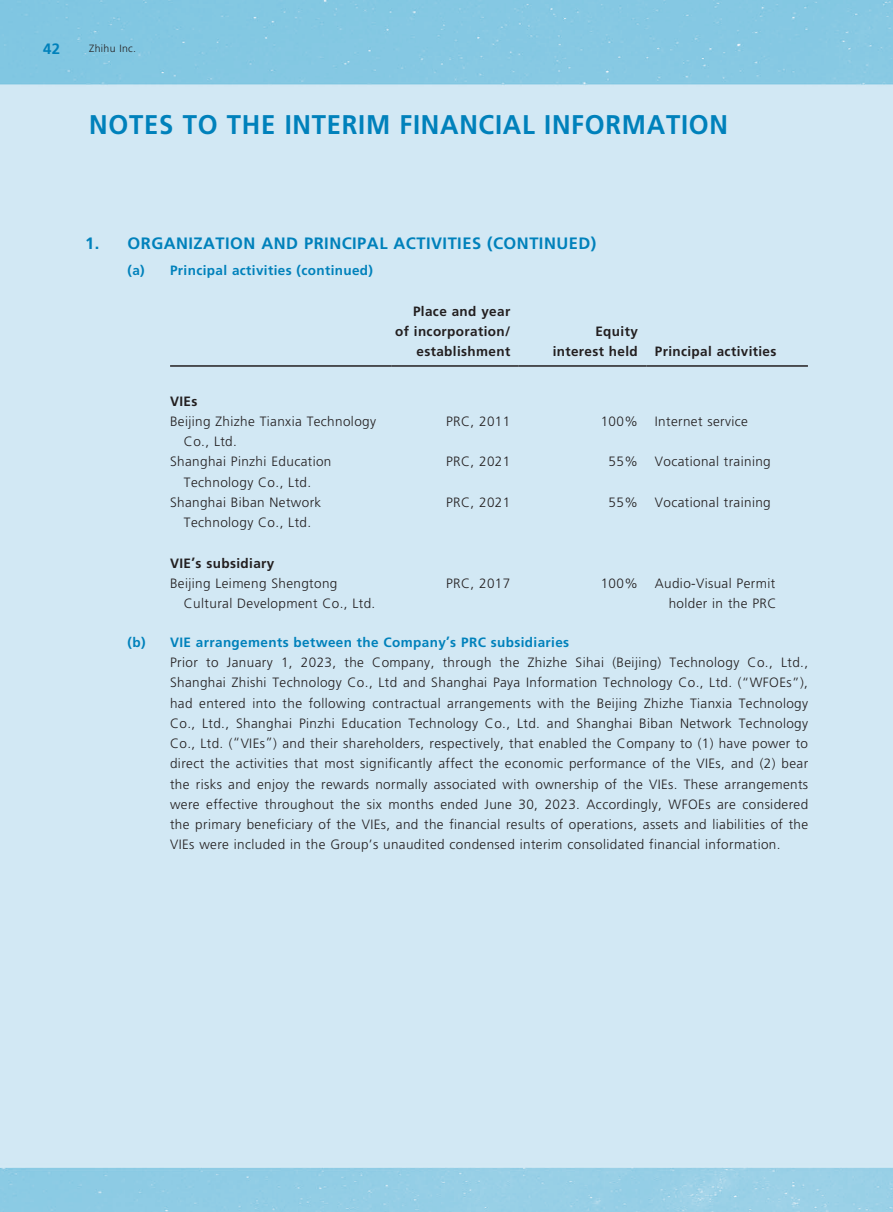
<style>
.page{position:relative;width:893px;height:1212px;background:#fff}
.page>*{position:absolute;margin:0;border:0;box-sizing:border-box;transform-origin:0 0}
.t1{font:700 27px "Jwgqgm Frutiger LT Std";letter-spacing:.03em;color:#0081bb;scale:.95 1}
.t2{font:700 16.5px "Skwhpt Frutiger LT Std";letter-spacing:.03em;color:#0081bb}
.t3{font:700 15px "Skwhpt Frutiger LT Std";color:#0081bb}
.t4{font:300 13.5px/20.2px "Vqhxbv Frutiger LT Std";letter-spacing:.03em;color:#231f20}
.t5{font:700 13.5px/20.2px "Skwhpt Frutiger LT Std";letter-spacing:.03em;color:#231f20;text-align:right}
.t6{font:700 13.5px "Skwhpt Frutiger LT Std";letter-spacing:.03em;color:#0081bb}
.t7{font:300 10.5px "Sqwvwt Frutiger LT Std";letter-spacing:.03em;color:#231f20}
</style>
<div class="page">
<hr style="left:170px;top:365px;width:221px;height:2px;background:#231f20">
<hr style="left:391px;top:365px;width:128px;height:2px;background:#231f20">
<hr style="left:519px;top:365px;width:127px;height:2px;background:#231f20">
<hr style="left:646px;top:365px;width:162px;height:2px;background:#231f20">
<p class="t3" style="left:43px;top:40px;width:19px">42</p>
<p class="t7" style="left:89px;top:43px;width:48px">Zhihu Inc.</p>
<h1 class="t1" style="left:89px;top:109px;width:674px">NOTES TO THE INTERIM FINANCIAL INFORMATION</h1>
<p class="t2" style="left:85px;top:233px;width:513px">1. ORGANIZATION AND PRINCIPAL ACTIVITIES (CONTINUED)</p>
<p class="t6" style="left:128px;top:263px;width:247px">(a) Principal activities (continued)</p>
<p class="t5" style="left:395px;top:301px;width:117px">Place and year<br>of incorporation/ establishment</p>
<p class="t5" style="left:553px;top:321px;width:87px">Equity interest held</p>
<p class="t5" style="left:655px;top:341px;width:123px">Principal activities</p>
<p class="t5" style="left:170px;top:391px;width:29px">VIEs</p>
<p class="t4" style="left:184px;top:411px;width:194px;text-indent:-14px">Beijing Zhizhe Tianxia Technology<br>Co., Ltd.</p>
<p class="t4" style="left:446px;top:411px;width:66px">PRC, 2011</p>
<p class="t4" style="left:601px;top:411px;width:39px">100%</p>
<p class="t4" style="left:655px;top:411px;width:95px">Internet service</p>
<p class="t4" style="left:170px;top:452px;width:163px;text-align:center">Shanghai Pinzhi Education<br>Technology Co., Ltd.</p>
<p class="t4" style="left:446px;top:452px;width:66px">PRC, 2021</p>
<p class="t4" style="left:609px;top:452px;width:31px">55%</p>
<p class="t4" style="left:655px;top:452px;width:117px">Vocational training</p>
<p class="t4" style="left:170px;top:492px;width:153px;text-align:center">Shanghai Biban Network<br>Technology Co., Ltd.</p>
<p class="t4" style="left:446px;top:492px;width:66px">PRC, 2021</p>
<p class="t4" style="left:609px;top:492px;width:31px">55%</p>
<p class="t4" style="left:655px;top:492px;width:117px">Vocational training</p>
<p class="t5" style="left:170px;top:553px;width:106px">VIE’s subsidiary</p>
<p class="t4" style="left:184px;top:573px;width:193px;text-indent:-14px">Beijing Leimeng Shengtong<br>Cultural Development Co., Ltd.</p>
<p class="t4" style="left:446px;top:573px;width:66px">PRC, 2017</p>
<p class="t4" style="left:601px;top:573px;width:39px">100%</p>
<p class="t4" style="left:655px;top:573px;width:123px;text-align:right">Audio-Visual Permit holder in the PRC</p>
<p class="t6" style="left:128px;top:634px;width:443px">(b) VIE arrangements between the Company’s PRC subsidiaries</p>
<p class="t4" style="left:170px;top:652px;width:640px;text-align:justify">Prior to January 1, 2023, the Company, through the Zhizhe Sihai (Beijing) Technology Co., Ltd., Shanghai Zhishi Technology Co., Ltd and Shanghai Paya Information Technology Co., Ltd. (“WFOEs”), had entered into the following contractual arrangements with the Beijing Zhizhe Tianxia Technology Co., Ltd., Shanghai Pinzhi Education Technology Co., Ltd. and Shanghai Biban Network Technology Co., Ltd. (“VIEs”) and their shareholders, respectively, that enabled the Company to (1) have power to direct the activities that most significantly affect the economic performance of the VIEs, and (2) bear the risks and enjoy the rewards normally associated with ownership of the VIEs. These arrangements were effective throughout the six months ended June 30, 2023. Accordingly, WFOEs are considered the primary beneficiary of the VIEs, and the financial results of operations, assets and liabilities of the VIEs were included in the Group’s unaudited condensed interim consolidated financial information.</p>
</div>
